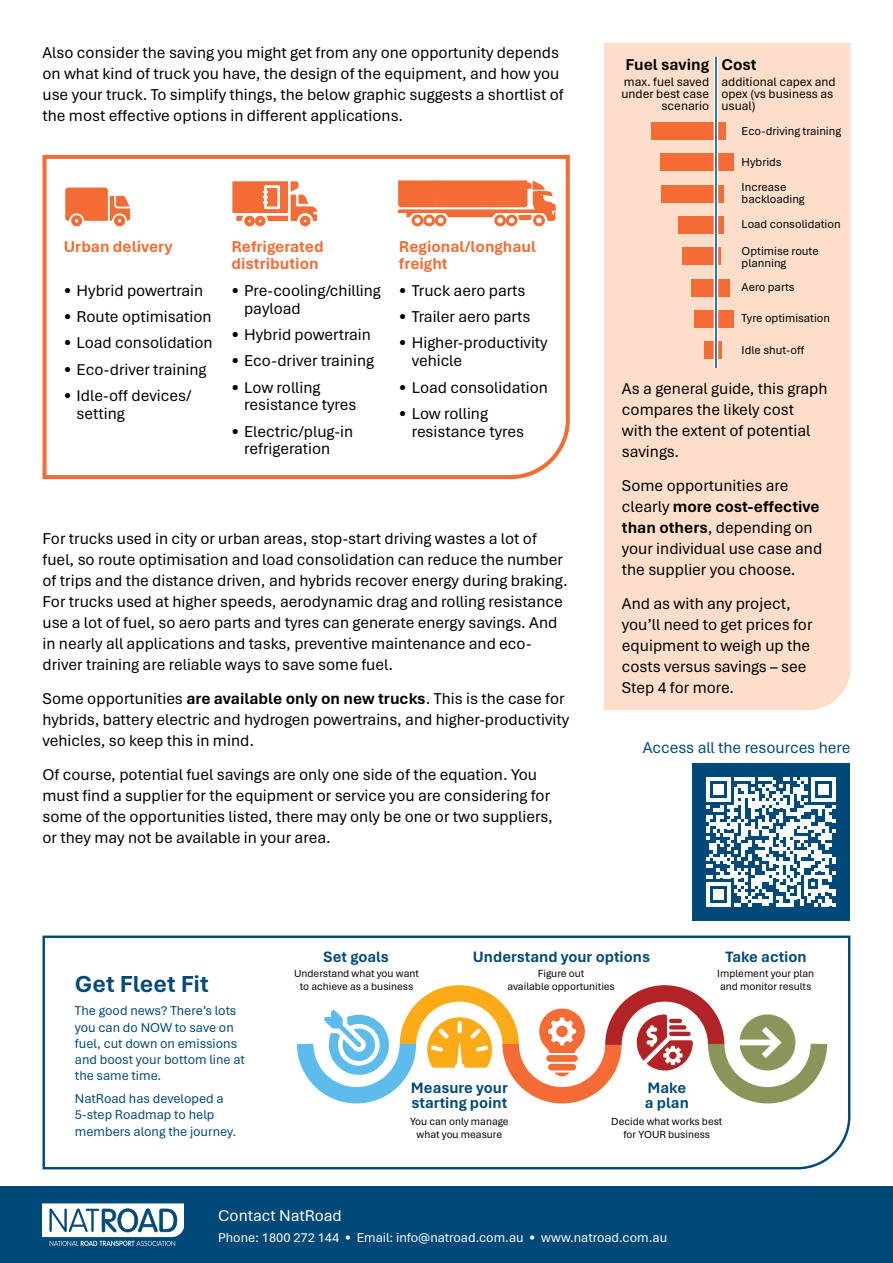
<style>
.page{position:relative;width:893px;height:1263px;background:#fff}
.page>*{position:absolute;margin:0;border:0;box-sizing:border-box;transform-origin:0 0}
.t1{font:700 24.45px "Aptos";color:#004978}
.t2{font:16.5px/21px "Aptos";color:#000}
.t3{font:700 16.5px/17.9px "Aptos";color:#f36c35}
.t4{font:16.5px "Aptos";color:#004978}
.t5{font:16.5px "Aptos";color:#fff}
.t6{font:700 16.5px "Aptos";color:#000}
.t7{font:700 15.75px/15.8px "Aptos";color:#004978}
.t8{font:13.5px/16.2px "Aptos";color:#004978}
.t9{font:13.5px "Aptos";color:#fff}
.t10{font:12.75px/12px "Aptos";color:#000;text-align:right}
.t11{font:12px/12px "Aptos";color:#000}
.t12{font:10.8px/13px "Aptos";color:#000;text-align:center}
.s1{font-weight:700}
</style>
<div class="page">
<div style="left:0;top:1186px;width:893px;height:77px;background:#004978"></div>
<svg style="left:43px;top:1203px;width:141px;height:43px"></svg>
<svg style="left:42px;top:935px;width:809px;height:235px"></svg>
<svg style="left:42px;top:154px;width:528px;height:326px"></svg>
<svg style="left:65px;top:188px;width:65px;height:39px"></svg>
<svg style="left:232px;top:181px;width:85px;height:45px"></svg>
<div style="left:604px;top:43px;width:246px;height:667px;background:#fddeca"></div>
<div style="left:651px;top:123px;width:75px;height:17px;background:#f36c35"></div>
<div style="left:661px;top:154px;width:73px;height:17px;background:#f36c35"></div>
<div style="left:661px;top:185px;width:63px;height:17px;background:#f36c35"></div>
<div style="left:678px;top:217px;width:45px;height:17px;background:#f36c35"></div>
<div style="left:682px;top:248px;width:39px;height:17px;background:#f36c35"></div>
<div style="left:691px;top:279px;width:39px;height:17px;background:#f36c35"></div>
<div style="left:695px;top:310px;width:39px;height:17px;background:#f36c35"></div>
<svg style="left:704px;top:342px;width:17px;height:17px"></svg>
<hr style="left:714px;top:57px;width:4px;height:311px;background:#fff">
<hr style="left:715px;top:57px;width:2px;height:311px;background:#004978">
<div style="left:692px;top:763px;width:157px;height:157px;background:#004978"></div>
<svg style="left:706px;top:777px;width:129px;height:129px"></svg>
<svg style="left:398px;top:180px;width:158px;height:46px"></svg>
<p class="t2" style="left:43px;top:42px;width:523px">Also consider the saving you might get from any one opportunity depends on what kind of truck you have, the design of the equipment, and how you use your truck. To simplify things, the below graphic suggests a shortlist of the most effective options in different applications.</p>
<p class="t3" style="left:64px;top:237px;width:110px">Urban delivery</p>
<p class="t2" style="left:64px;top:279px;width:141px">• Hybrid powertrain</p>
<p class="t2" style="left:64px;top:305px;width:149px">• Route optimisation</p>
<p class="t2" style="left:64px;top:332px;width:150px">• Load consolidation</p>
<p class="t2" style="left:64px;top:358px;width:144px">• Eco-driver training</p>
<p class="t2" style="left:77px;top:386px;width:117px;line-height:17.9px;text-indent:-13px">• Idle-off devices/ setting</p>
<p class="t3" style="left:231px;top:237px;width:94px">Refrigerated distribution</p>
<p class="t2" style="left:244px;top:281px;width:138px;line-height:17.9px;text-indent:-13px">• Pre-cooling/chilling payload</p>
<p class="t2" style="left:231px;top:323px;width:141px">• Hybrid powertrain</p>
<p class="t2" style="left:231px;top:350px;width:144px">• Eco-driver training</p>
<p class="t2" style="left:244px;top:377px;width:114px;line-height:17.9px;text-indent:-13px">• Low rolling resistance tyres</p>
<p class="t2" style="left:244px;top:422px;width:111px;line-height:17.9px;text-indent:-13px">• Electric/plug-in refrigeration</p>
<p class="t3" style="left:399px;top:237px;width:139px">Regional/longhaul freight</p>
<p class="t2" style="left:399px;top:279px;width:128px">• Truck aero parts</p>
<p class="t2" style="left:399px;top:305px;width:133px">• Trailer aero parts</p>
<p class="t2" style="left:412px;top:333px;width:138px;line-height:17.9px;text-indent:-13px">• Higher-productivity vehicle</p>
<p class="t2" style="left:399px;top:376px;width:150px">• Load consolidation</p>
<p class="t2" style="left:412px;top:404px;width:114px;line-height:17.9px;text-indent:-13px">• Low rolling resistance tyres</p>
<p class="t2" style="left:43px;top:527px;width:527px">For trucks used in city or urban areas, stop-start driving wastes a lot of fuel, so route optimisation and load consolidation can reduce the number of trips and the distance driven, and hybrids recover energy during braking.<br>For trucks used at higher speeds, aerodynamic drag and rolling resistance use a lot of fuel, so aero parts and tyres can generate energy savings. And in nearly all applications and tasks, preventive maintenance and eco&shy;driver training are reliable ways to save some fuel.</p>
<p class="t2" style="left:43px;top:687px;width:528px">Some opportunities <span class="s1">are available only on new trucks</span>. This is the case for hybrids, battery electric and hydrogen powertrains, and higher-productivity vehicles, so keep this in mind.</p>
<p class="t2" style="left:43px;top:763px;width:512px">Of course, potential fuel savings are only one side of the equation. You must find a supplier for the equipment or service you are considering for some of the opportunities listed, there may only be one or two suppliers, or they may not be available in your area.</p>
<p class="t6" style="left:625px;top:53px;width:85px">Fuel saving</p>
<p class="t10" style="left:621px;top:75px;width:89px">max. fuel saved under best case scenario</p>
<p class="t6" style="left:721px;top:53px;width:37px">Cost</p>
<p class="t10" style="left:721px;top:75px;width:116px;text-align:left">additional capex and opex (vs business as usual)</p>
<p class="t11" style="left:742px;top:125px;width:101px">Eco-driving training</p>
<p class="t11" style="left:742px;top:156px;width:42px">Hybrids</p>
<p class="t11" style="left:742px;top:180px;width:65px">Increase backloading</p>
<p class="t11" style="left:742px;top:217px;width:101px">Load consolidation</p>
<p class="t11" style="left:742px;top:244px;width:79px">Optimise route planning</p>
<p class="t11" style="left:742px;top:281px;width:55px">Aero parts</p>
<p class="t11" style="left:742px;top:312px;width:90px">Tyre optimisation</p>
<p class="t11" style="left:742px;top:343px;width:64px">Idle shut-off</p>
<p class="t2" style="left:622px;top:377px;width:207px">As a general guide, this graph compares the likely cost with the extent of potential savings.</p>
<p class="t2" style="left:622px;top:474px;width:202px">Some opportunities are clearly <span class="s1">more cost-effective than others</span>, depending on your individual use case and the supplier you choose.</p>
<p class="t2" style="left:622px;top:592px;width:192px">And as with any project, you’ll need to get prices for equipment to weigh up the costs versus savings – see<br>Step 4 for more.</p>
<p class="t4" style="left:643px;top:736px;width:209px">Access all the resources here</p>
<p class="t1" style="left:75px;top:968px;width:135px">Get Fleet Fit</p>
<p class="t8" style="left:75px;top:1002px;width:171px">The good news? There’s lots you can do NOW to save on fuel, cut down on emissions and boost your bottom line at the same time.</p>
<p class="t8" style="left:75px;top:1090px;width:163px">NatRoad has developed a<br>5-step Roadmap to help members along the journey.</p>
<p class="t7" style="left:323px;top:948px;width:67px">Set goals</p>
<p class="t7" style="left:473px;top:948px;width:179px">Understand your options</p>
<p class="t7" style="left:726px;top:948px;width:83px">Take action</p>
<p class="t12" style="left:294px;top:966px;width:126px">Understand what you want to achieve as a business</p>
<p class="t12" style="left:507px;top:966px;width:109px">Figure out<br>available opportunities</p>
<p class="t12" style="left:717px;top:966px;width:98px;text-align:left">Implement your plan and monitor results</p>
<p class="t7" style="left:411px;top:1079px;width:98px">Measure your starting point</p>
<p class="t7" style="left:645px;top:1079px;width:45px">Make a plan</p>
<p class="t12" style="left:410px;top:1114px;width:100px">You can only manage what you measure</p>
<p class="t12" style="left:611px;top:1114px;width:113px">Decide what works best for YOUR business</p>
<p class="t5" style="left:218px;top:1204px;width:125px">Contact NatRoad</p>
<p class="t9" style="left:218px;top:1228px;width:451px">Phone: 1800 272 144 • Email: info@natroad.com.au • www.natroad.com.au</p>
</div>
